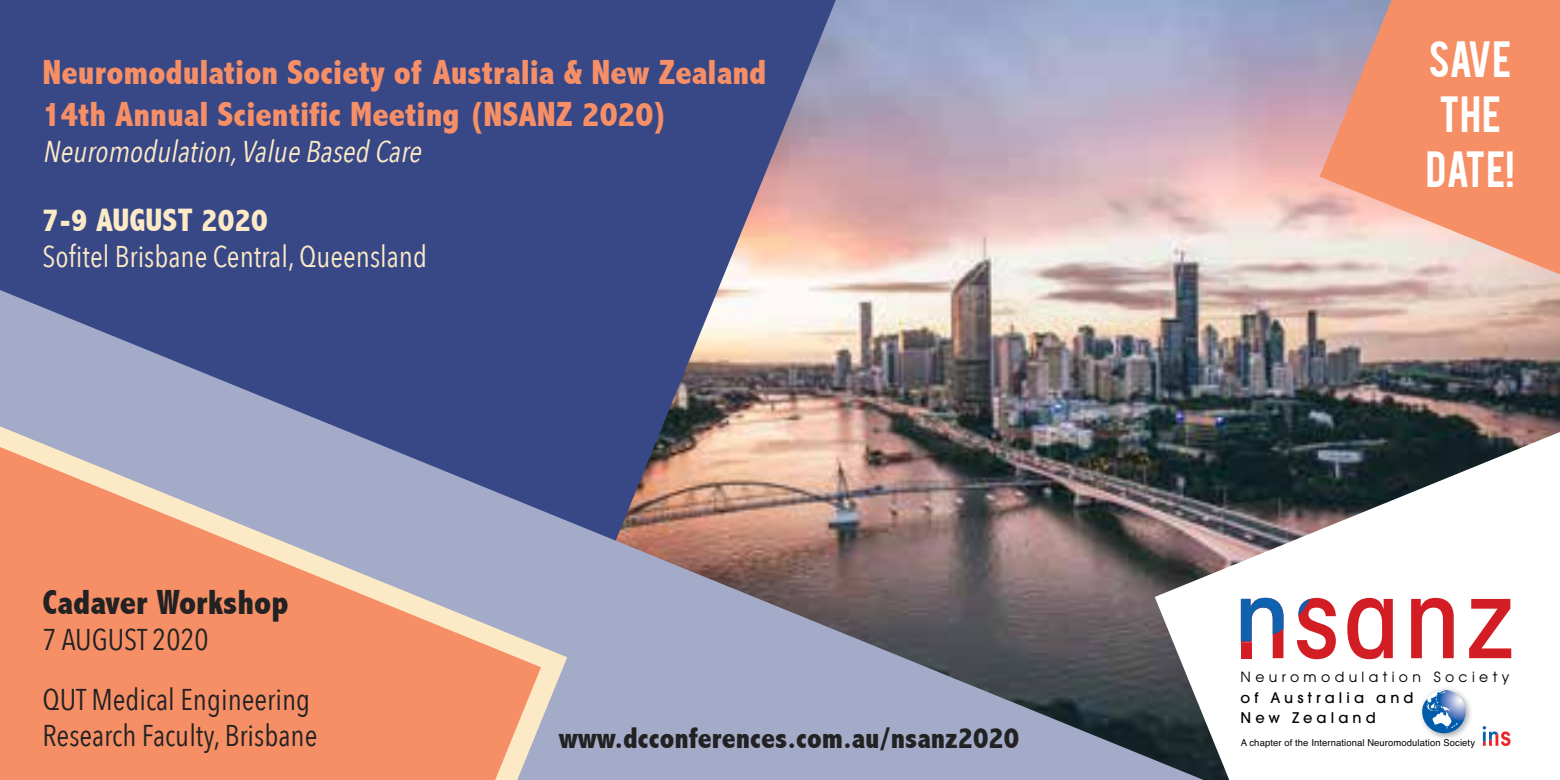
<style>
.page{position:relative;width:1560px;height:780px;background:#fff}
.page>*{position:absolute;margin:0;border:0;box-sizing:border-box;transform-origin:0 0}
.t1{font:40px/55px "Bebas";letter-spacing:.01em;color:#fff;text-align:center}
.t2{font:800 condensed 35px/42px "Abadi";color:#f68f66}
.t3{font:800 condensed 35px "Abadi";color:#222223}
.t4{font:800 condensed 32.5px "Abadi";color:#fceac6}
.t5{font:30px/60px "Avenir Next Condensed";color:#222223}
.t6{font:800 condensed 30px "Abadi";color:#222223}
.t7{font:30px "Avenir Next Condensed";color:#fceac6}
.t8{font:italic 30px "Avenir Next Condensed";color:#fceac6}
.t9{font:500 14.5px "Avant Garde";letter-spacing:.28em;color:#000}
.t10{font:14px "Avant Garde";letter-spacing:.31em;color:#000}
.t11{font:9.5px "Helvetica";letter-spacing:.01em;color:#000}
</style>
<div class="page">
<img style="left:835px;top:0;width:724px;height:432px">
<div style="left:0;top:0;width:835px;height:290px;background:#384887"></div>
<img style="left:0;top:290px;width:1203px;height:490px">
<svg style="left:1319px;top:0;width:240px;height:274px;background:#ec9e83"></svg>
<svg style="left:0;top:426px;width:567px;height:354px;background:#8992b4"></svg>
<svg style="left:0;top:447px;width:541px;height:333px;background:#dc9a85"></svg>
<svg style="left:1154px;top:432px;width:405px;height:348px"></svg>
<svg style="left:1347px;top:598px;width:45px;height:61px"></svg>
<svg style="left:1410px;top:598px;width:43px;height:60px"></svg>
<svg style="left:1468px;top:599px;width:42px;height:59px"></svg>
<svg style="left:1240px;top:597px;width:43px;height:61px"></svg>
<svg style="left:1296px;top:598px;width:39px;height:61px"></svg>
<svg style="left:1418px;top:686px;width:54px;height:54px"></svg>
<svg style="left:1482px;top:726px;width:28px;height:20px"></svg>
<p class="t2" style="left:43px;top:53px;width:725px">Neuromodulation Society of Australia &amp; New Zealand<br>14th Annual Scientific Meeting (NSANZ 2020)</p>
<p class="t8" style="left:43px;top:132px;width:387px">Neuromodulation,ValueBased Care</p>
<p class="t4" style="left:43px;top:203px;width:226px">7-9 AUGUST 2020</p>
<p class="t7" style="left:43px;top:237px;width:386px">Sofitel Brisbane Central, Queensland</p>
<p class="t3" style="left:43px;top:583px;width:247px">Cadaver Workshop</p>
<p class="t5" style="left:43px;top:610px;width:269px">7 AUGUST 2020<br>QUT Medical Engineering</p>
<p class="t5" style="left:43px;top:706px;width:276px">Research Faculty, Brisbane</p>
<p class="t6" style="left:558px;top:722px;width:462px">www.dcconferences.com.au/nsanz2020</p>
<p class="t1" style="left:1425px;top:29px;width:90px">SAVE<br>THE<br>DATE!</p>
<p class="t10" style="left:1240px;top:668px;width:270px">Neuromodulation Society</p>
<p class="t9" style="left:1240px;top:688px;width:174px">of Australia and</p>
<p class="t11" style="left:1240px;top:735px;width:236px">A chapter of the International Neuromodulation Society</p>
<p class="t9" style="left:1240px;top:709px;width:137px">New Zealand</p>
</div>
